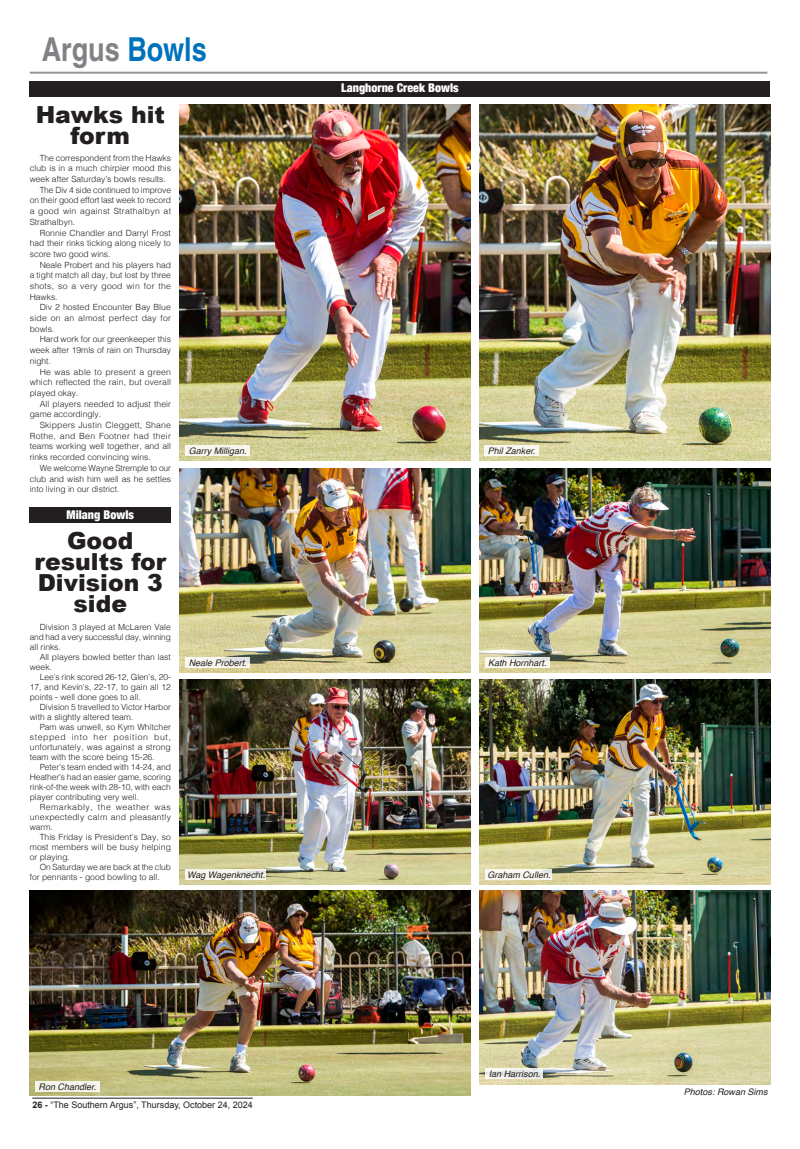
<style>
.page{position:relative;width:800px;height:1149px;background:#fff}
.page>*{position:absolute;margin:0;border:0;box-sizing:border-box;transform-origin:0 0}
.t1{font:700 33px "Nimbus San Con L";color:#808285}
._30_Arial_Black{font:900 23.5px/20.9px "Arial";color:#231f20;text-align:center}
.Subhead_-_SPORT_MAIN{font:900 condensed 12px "Helvetica Neue";color:#fff}
.Sport_Caption_-_CENTRED{font:italic 9px "Helvetica";color:#231f20}
.t2{font:9px "Arial";color:#231f20}
.SPORT_Text{font:300 8.5px/10.7px "Helvetica";color:#231f20;text-align:justify}
.s1{color:#0072bc}
.s2{font-weight:700}
</style>
<div class="page">
<hr style="left:32px;top:1097px;width:221px;height:1px;background:#231f20">
<hr style="left:30px;top:72px;width:737px;height:2px;background:#939598">
<div style="left:30px;top:81px;width:739px;height:15px;background:#231f20"></div>
<div style="left:30px;top:507px;width:141px;height:15px;background:#231f20"></div>
<img style="left:479px;top:890px;width:290px;height:193px">
<img style="left:179px;top:679px;width:291px;height:204px">
<img style="left:179px;top:468px;width:291px;height:204px">
<img style="left:479px;top:679px;width:291px;height:204px">
<img style="left:479px;top:468px;width:291px;height:204px">
<img style="left:479px;top:104px;width:290px;height:357px">
<img style="left:179px;top:104px;width:291px;height:357px">
<img style="left:30px;top:890px;width:440px;height:204px">
<div style="left:185px;top:445px;width:65px;height:11px;background:#f8f7ee"></div>
<svg style="left:185px;top:657px;width:65px;height:11px"></svg>
<svg style="left:185px;top:869px;width:81px;height:10px"></svg>
<div style="left:485px;top:869px;width:66px;height:10px;background:#faf8f1"></div>
<svg style="left:485px;top:1068px;width:57px;height:10px"></svg>
<div style="left:35px;top:1080px;width:65px;height:11px;background:#f4f4ea"></div>
<svg style="left:485px;top:657px;width:64px;height:11px"></svg>
<div style="left:484px;top:445px;width:54px;height:11px;background:#f9f8f0"></div>
<p class="t1" style="left:42px;top:24px;width:166px">Argus <span class="s1">Bowls</span></p>
<p class="_30_Arial_Black" style="left:36px;top:103px;width:131px">Hawks hit form</p>
<p class="SPORT_Text" style="left:30px;top:152px;width:143px;text-indent:10px">The correspondent from the Hawks club is in a much chirpier mood this week after Saturday’s bowls results.</p>
<p class="SPORT_Text" style="left:30px;top:184px;width:143px;text-indent:10px">The Div 4 side continued to improve on their good effort last week to record a good win against Strathalbyn at Strathalbyn.</p>
<p class="SPORT_Text" style="left:30px;top:226px;width:143px;text-indent:10px">Ronnie Chandler and Darryl Frost had their rinks ticking along nicely to score two good wins.</p>
<p class="SPORT_Text" style="left:30px;top:258px;width:143px;text-indent:10px">Neale Probert and his players had a tight match all day, but lost by three shots, so a very good win for the Hawks.</p>
<p class="SPORT_Text" style="left:30px;top:301px;width:143px;text-indent:10px">Div 2 hosted Encounter Bay Blue side on an almost perfect day for bowls.</p>
<p class="SPORT_Text" style="left:30px;top:333px;width:143px;text-indent:10px">Hard work for our greenkeeper this week after 19mls of rain on Thursday night.</p>
<p class="SPORT_Text" style="left:30px;top:365px;width:143px;text-indent:10px">He was able to present a green which reflected the rain, but overall played okay.</p>
<p class="SPORT_Text" style="left:30px;top:397px;width:143px;text-indent:10px">All players needed to adjust their game accordingly.</p>
<p class="SPORT_Text" style="left:30px;top:419px;width:143px;text-indent:10px">Skippers Justin Cleggett, Shane Rothe, and Ben Footner had their teams working well together, and all rinks recorded convincing wins.</p>
<p class="SPORT_Text" style="left:30px;top:461px;width:143px;text-indent:10px">We welcome Wayne Stremple to our club and wish him well as he settles into living in our district.</p>
<p class="Subhead_-_SPORT_MAIN" style="left:67px;top:507px;width:69px">Milang Bowls</p>
<p class="_30_Arial_Black" style="left:34px;top:529px;width:133px">Good results for<br>Division 3 side</p>
<p class="Sport_Caption_-_CENTRED" style="left:189px;top:443px;width:60px">Garry Milligan.</p>
<p class="Subhead_-_SPORT_MAIN" style="left:341px;top:81px;width:119px">Langhorne Creek Bowls</p>
<p class="Sport_Caption_-_CENTRED" style="left:487px;top:443px;width:49px">Phil Zanker.</p>
<p class="SPORT_Text" style="left:30px;top:621px;width:143px;line-height:10px;text-indent:10px">Division 3 played at McLaren Vale and had a very successful day, winning all rinks.</p>
<p class="SPORT_Text" style="left:30px;top:651px;width:143px;line-height:10px;text-indent:10px">All players bowled better than last week.</p>
<p class="SPORT_Text" style="left:30px;top:671px;width:143px;line-height:10px;text-indent:10px">Lee’s rink scored 26-12, Glen’s, 20- 17, and Kevin’s, 22-17, to gain all 12 points - well done goes to all.</p>
<p class="SPORT_Text" style="left:30px;top:701px;width:143px;line-height:10px;text-indent:10px">Division 5 travelled to Victor Harbor with a slightly altered team.</p>
<p class="SPORT_Text" style="left:30px;top:721px;width:143px;line-height:10px;text-indent:10px">Pam was unwell, so Kym Whitcher stepped into her position but, unfortunately, was against a strong team with the score being 15-26.</p>
<p class="SPORT_Text" style="left:30px;top:761px;width:143px;line-height:10px;text-indent:10px">Peter’s team ended with 14-24, and Heather’s had an easier game, scoring rink-of-the week with 28-10, with each player contributing very well.</p>
<p class="SPORT_Text" style="left:30px;top:801px;width:143px;line-height:10px;text-indent:10px">Remarkably, the weather was unexpectedly calm and pleasantly warm.</p>
<p class="SPORT_Text" style="left:30px;top:831px;width:143px;line-height:10px;text-indent:10px">This Friday is President’s Day, so most members will be busy helping or playing.</p>
<p class="SPORT_Text" style="left:30px;top:861px;width:143px;line-height:10px;text-indent:10px">On Saturday we are back at the club for pennants - good bowling to all.</p>
<p class="Sport_Caption_-_CENTRED" style="left:189px;top:656px;width:60px">Neale Probert.</p>
<p class="Sport_Caption_-_CENTRED" style="left:488px;top:656px;width:60px">Kath Hornhart.</p>
<p class="Sport_Caption_-_CENTRED" style="left:187px;top:867px;width:79px">Wag Wagenknecht.</p>
<p class="Sport_Caption_-_CENTRED" style="left:487px;top:867px;width:65px">Graham Cullen.</p>
<p class="Sport_Caption_-_CENTRED" style="left:39px;top:1079px;width:59px">Ron Chandler.</p>
<p class="Sport_Caption_-_CENTRED" style="left:488px;top:1066px;width:53px">Ian Harrison.</p>
<p class="t2" style="left:32px;top:1098px;width:222px"><span class="s2">26 -</span> “The Southern Argus”, Thursday, October 24, 2024</p>
<p class="Sport_Caption_-_CENTRED" style="left:683px;top:1084px;width:85px">Photos: Rowan Sims</p>
</div>
